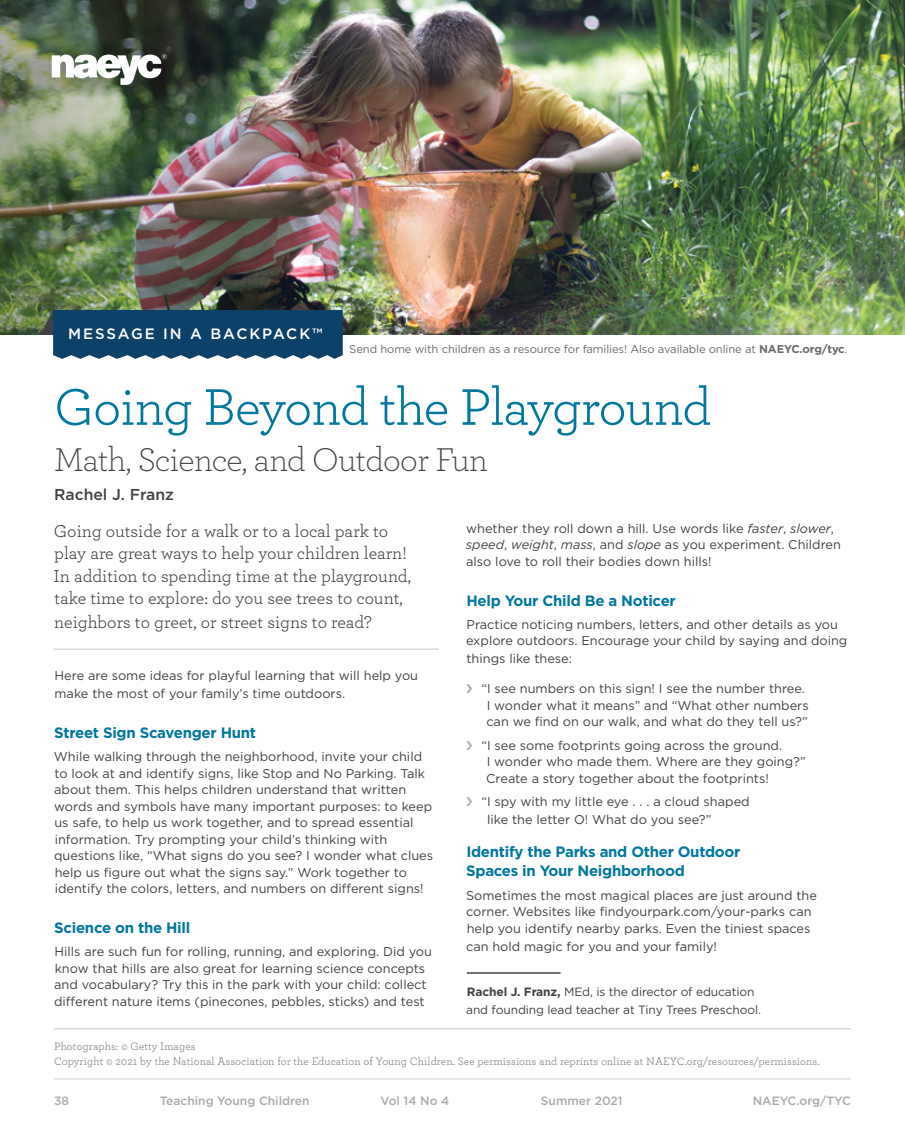
<style>
.page{position:relative;width:905px;height:1134px;background:#fff}
.page>*{position:absolute;margin:0;border:0;box-sizing:border-box;transform-origin:0 0}
.t1{font:54px "Archer Pro";letter-spacing:-.03em;color:#00779f}
.t2{font:300 34.5px "Archer Pro";letter-spacing:-.02em;color:#414042}
.t3{font:18px/22.8px "Archer Pro";color:#414042}
.t4{font:500 15.75px "Gotham";color:#414042}
.t5{font:700 15px/19.5px "Gotham";letter-spacing:-.02em;color:#00779f}
.t6{font:500 15px "Gotham";letter-spacing:.13em;color:#fff}
.t7{font:12.75px/16.5px "Gotham";color:#414042}
.t8{font:12px/18px "Gotham";letter-spacing:-.01em;color:#414042}
.t9{font:500 12px "Gotham";color:#a7a9ac}
.t10{font:11.25px/15px "Archer Pro";letter-spacing:.01em;color:#7b7c7f}
.t11{font:11.25px "Gotham";letter-spacing:-.01em;color:#696a6d}
.s1{font-weight:700}
.s2{font-style:italic}
</style>
<div class="page">
<hr style="left:54px;top:1079px;width:796px;height:1px;background:#d1d3d4">
<img style="left:0;top:0;width:904px;height:335px">
<img style="left:0;top:0;width:261px;height:334px">
<hr style="left:54px;top:649px;width:385px;height:1px;background:#c2c4c6">
<hr style="left:467px;top:972px;width:93px;height:2px;background:#414042">
<svg style="left:52px;top:54px;width:115px;height:31px"></svg>
<hr style="left:54px;top:1029px;width:797px;height:1px;background:#c2c4c6">
<svg style="left:40px;top:310px;width:303px;height:49px;background:#215174"></svg>
<div style="left:68px;top:327px;width:257px;height:13px;background:#0c426a"></div>
<p class="t6" style="left:68px;top:324px;width:256px">MESSAGE IN A BACKPACK™</p>
<p class="t11" style="left:349px;top:342px;width:499px">Send home with children as a resource for families! Also available online at <span class="s1">NAEYC.org/tyc</span>.</p>
<h1 class="t1" style="left:54px;top:370px;width:659px">Going Beyond the Playground</h1>
<h2 class="t2" style="left:54px;top:437px;width:435px">Math, Science, and Outdoor Fun</h2>
<p class="t4" style="left:54px;top:484px;width:121px">Rachel J. Franz</p>
<h3 class="t3" style="left:54px;top:519px;width:359px">Going outside for a walk or to a local park to play are great ways to help your children learn!<br>In addition to spending time at the playground, take time to explore: do you see trees to count, neighbors to greet, or street signs to read?</h3>
<p class="t7" style="left:54px;top:666px;width:365px;line-height:18px">Here are some ideas for playful learning that will help you make the most of your family’s time outdoors.</p>
<p class="t5" style="left:54px;top:723px;width:203px">Street Sign Scavenger Hunt</p>
<p class="t7" style="left:54px;top:748px;width:380px">While walking through the neighborhood, invite your child to look at and identify signs, like Stop and No Parking. Talk about them. This helps children understand that written words and symbols have many important purposes: to keep us safe, to help us work together, and to spread essential information. Try prompting your child’s thinking with questions like, “What signs do you see? I wonder what clues help us figure out what the signs say.” Work together to identify the colors, letters, and numbers on different signs!</p>
<p class="t5" style="left:54px;top:918px;width:137px">Science on the Hill</p>
<p class="t7" style="left:54px;top:943px;width:379px">Hills are such fun for rolling, running, and exploring. Did you know that hills are also great for learning science concepts and vocabulary? Try this in the park with your child: collect different nature items (pinecones, pebbles, sticks) and test</p>
<p class="t7" style="left:466px;top:520px;width:376px">whether they roll down a hill. Use words like <span class="s2">faster</span>, <span class="s2">slower</span>, <span class="s2">speed</span>, <span class="s2">weight</span>, <span class="s2">mass</span>, and <span class="s2">slope</span> as you experiment. Children also love to roll their bodies down hills!</p>
<p class="t5" style="left:466px;top:590px;width:211px">Help Your Child Be a Noticer</p>
<p class="t7" style="left:466px;top:616px;width:383px">Practice noticing numbers, letters, and other details as you explore outdoors. Encourage your child by saying and doing</p>
<p class="t7" style="left:466px;top:650px;width:107px">things like these:</p>
<p class="t7" style="left:481px;top:680px;width:329px;text-align:center">“I see numbers on this sign! I see the number three.<br>I wonder what it means” and “What other numbers can we find on our walk, and what do they tell us?”</p>
<p class="t7" style="left:486px;top:736px;width:321px;text-indent:-5px">“I see some footprints going across the ground.<br>I wonder who made them. Where are they going?”<br>Create a story together about the footprints!</p>
<p class="t7" style="left:487px;top:792px;width:264px;line-height:18px;text-indent:-6px">“I spy with my little eye . . . a cloud shaped like the letter O! What do you see?”</p>
<p class="t5" style="left:466px;top:842px;width:276px">Identify the Parks and Other Outdoor<br>Spaces in Your Neighborhood</p>
<p class="t7" style="left:466px;top:886px;width:352px">Sometimes the most magical places are just around the corner. Websites like findyourpark.com/your-parks can help you identify nearby parks. Even the tiniest spaces</p>
<p class="t7" style="left:466px;top:937px;width:252px">can hold magic for you and your family!</p>
<p class="t8" style="left:466px;top:982px;width:296px"><span class="s1">Rachel J. Franz,</span> MEd, is the director of education and founding lead teacher at Tiny Trees Preschool.</p>
<p class="t10" style="left:54px;top:1038px;width:767px">Photographs: © Getty Images<br>Copyright © 2021 by the National Association for the Education of Young Children. See permissions and reprints online at NAEYC.org/resources/permissions.</p>
<p class="t9" style="left:54px;top:1093px;width:16px">38</p>
<p class="t9" style="left:160px;top:1093px;width:151px">Teaching Young Children</p>
<p class="t9" style="left:380px;top:1093px;width:70px">Vol 14 No 4</p>
<p class="t9" style="left:541px;top:1093px;width:83px">Summer 2021</p>
<p class="t9" style="left:752px;top:1093px;width:100px">NAEYC.org/TYC</p>
</div>
